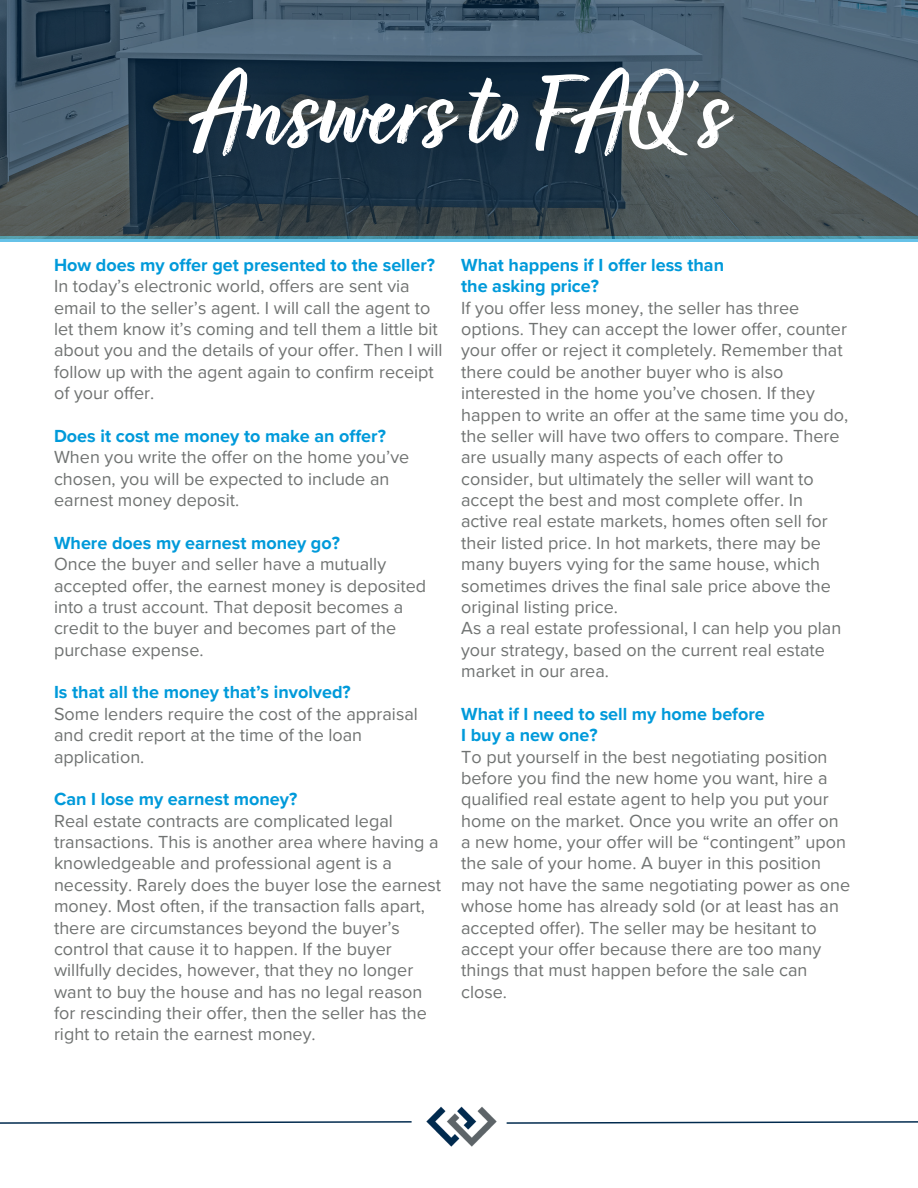
<style>
.page{position:relative;width:918px;height:1188px;background:#fff}
.page>*{position:absolute;margin:0;border:0;box-sizing:border-box;transform-origin:0 0}
.t1{font:700 112.5px "Turbinado";color:#fff}
.t2{font:18px/21.3px "Proxima Nova";color:#707372}
.t3{font:700 18px "Proxima Nova";color:#009ada}
</style>
<div class="page">
<img style="left:426px;top:1106px;width:71px;height:41px">
<svg style="left:0;top:1121px;width:412px;height:3px"></svg>
<svg style="left:0;top:0;width:918px;height:237px;background:#374b59"></svg>
<svg style="left:0;top:237px;width:918px;height:4px;background:#56aac6"></svg>
<svg style="left:507px;top:1121px;width:411px;height:3px"></svg>
<p class="t1" style="left:191px;top:53px;width:538px">AnswerstoFAQ’s</p>
<p class="t3" style="left:54px;top:254px;width:382px">How does my offer get presented to the seller?</p>
<p class="t2" style="left:54px;top:276px;width:390px">In today’s electronic world, offers are sent via email to the seller’s agent. I will call the agent to let them know it’s coming and tell them a little bit about you and the details of your offer. Then I will follow up with the agent again to confirm receipt of your offer.</p>
<p class="t3" style="left:54px;top:425px;width:333px">Does it cost me money to make an offer?</p>
<p class="t2" style="left:54px;top:447px;width:357px">When you write the offer on the home you’ve chosen, you will be expected to include an earnest money deposit.</p>
<p class="t3" style="left:54px;top:532px;width:287px">Where does my earnest money go?</p>
<p class="t2" style="left:54px;top:554px;width:374px">Once the buyer and seller have a mutually accepted offer, the earnest money is deposited into a trust account. That deposit becomes a credit to the buyer and becomes part of the purchase expense.</p>
<p class="t3" style="left:54px;top:682px;width:298px">Is that all the money that’s involved?</p>
<p class="t2" style="left:54px;top:704px;width:365px">Some lenders require the cost of the appraisal and credit report at the time of the loan application.</p>
<p class="t3" style="left:54px;top:789px;width:245px">Can I lose my earnest money?</p>
<p class="t2" style="left:54px;top:810px;width:389px">Real estate contracts are complicated legal transactions. This is another area where having a knowledgeable and professional agent is a necessity. Rarely does the buyer lose the earnest money. Most often, if the transaction falls apart, there are circumstances beyond the buyer’s control that cause it to happen. If the buyer willfully decides, however, that they no longer want to buy the house and has no legal reason for rescinding their offer, then the seller has the right to retain the earnest money.</p>
<p class="t3" style="left:461px;top:254px;width:265px">What happens if I offer less than</p>
<p class="t3" style="left:461px;top:276px;width:139px">the asking price?</p>
<p class="t2" style="left:461px;top:297px;width:389px">If you offer less money, the seller has three options. They can accept the lower offer, counter your offer or reject it completely. Remember that there could be another buyer who is also interested in the home you’ve chosen. If they happen to write an offer at the same time you do, the seller will have two offers to compare. There are usually many aspects of each offer to consider, but ultimately the seller will want to accept the best and most complete offer. In active real estate markets, homes often sell for their listed price. In hot markets, there may be many buyers vying for the same house, which sometimes drives the final sale price above the original listing price.</p>
<p class="t2" style="left:461px;top:618px;width:382px">As a real estate professional, I can help you plan your strategy, based on the current real estate market in our area.</p>
<p class="t3" style="left:461px;top:703px;width:305px">What if I need to sell my home before</p>
<p class="t3" style="left:461px;top:725px;width:138px">I buy a new one?</p>
<p class="t2" style="left:461px;top:746px;width:390px">To put yourself in the best negotiating position before you find the new home you want, hire a qualified real estate agent to help you put your home on the market. Once you write an offer on a new home, your offer will be “contingent” upon the sale of your home. A buyer in this position may not have the same negotiating power as one whose home has already sold (or at least has an accepted offer). The seller may be hesitant to accept your offer because there are too many things that must happen before the sale can close.</p>
</div>
